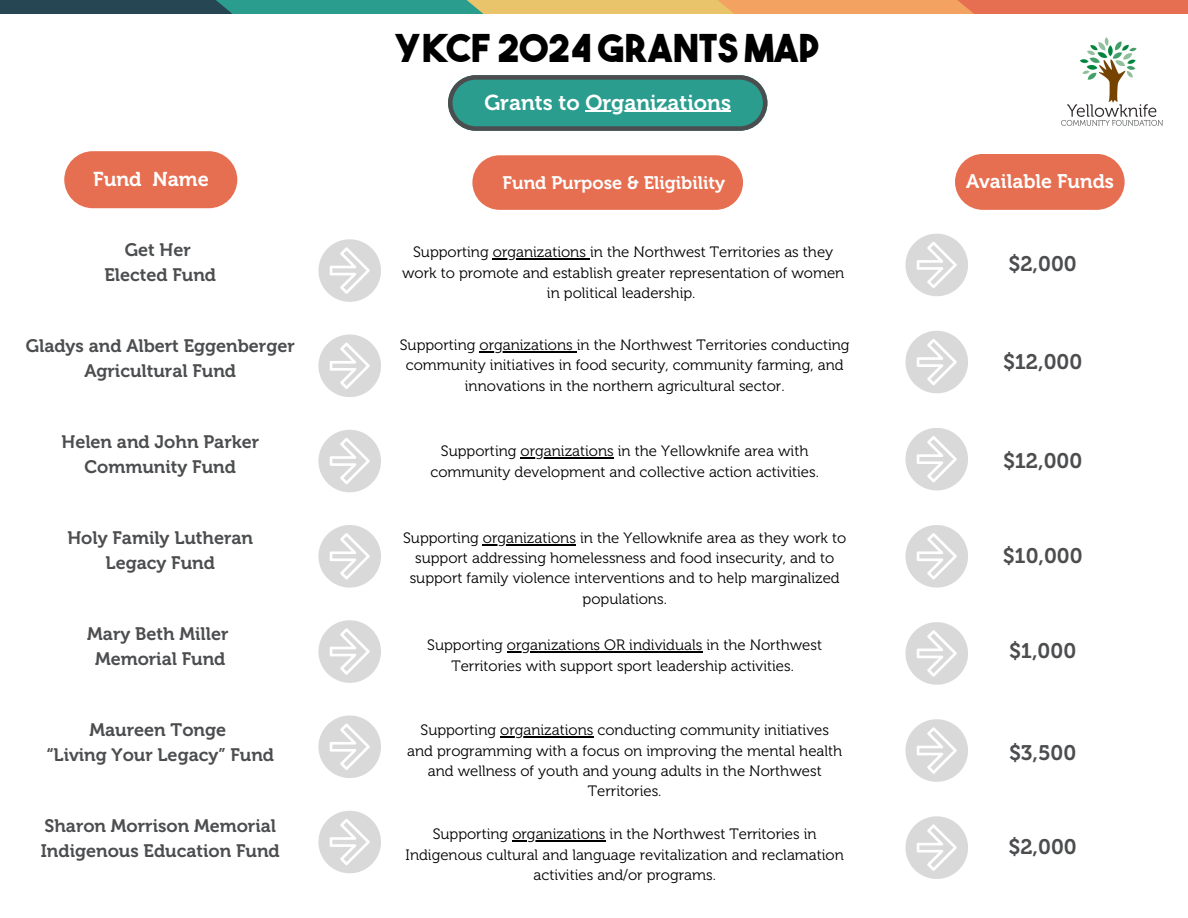
<style>
.page{position:relative;width:1188px;height:918px;background:#fff}
.page>*{position:absolute;margin:0;border:0;box-sizing:border-box;transform-origin:0 0}
.t1{font:38.25px "The Bold Font";color:#000}
.t2{font:21.45px "Museo 700";color:#fff}
.t3{font:21px "Museo 700";color:#4c4d4f}
.t4{font:19.95px "Museo 700";color:#fff}
.t5{font:19.65px "Museo 700";color:#fff}
.t6{font:18.15px "Museo 700";color:#fff}
.t7{font:18px/24.8px "Museo 700";color:#4c4d4f;text-align:center}
.t8{font:15px/20.2px "Museo 300";color:#000;text-align:center}
</style>
<div class="page">
<img style="left:0;top:0;width:1188px;height:13px">
<svg style="left:448px;top:75px;width:319px;height:56px;background:#399388"></svg>
<hr style="left:585px;top:111px;width:146px;height:1px;background:#fff">
<div style="left:64px;top:151px;width:173px;height:57px;background:#e76f51;border-radius:29px"></div>
<img style="left:1061px;top:37px;width:102px;height:89px">
<hr style="left:493px;top:258px;width:97px;height:2px;background:#000">
<svg style="left:472px;top:155px;width:271px;height:55px;background:#e8765a"></svg>
<hr style="left:521px;top:458px;width:93px;height:1px;background:#000">
<svg style="left:318px;top:239px;width:63px;height:63px"></svg>
<svg style="left:318px;top:525px;width:63px;height:63px"></svg>
<svg style="left:318px;top:430px;width:63px;height:62px"></svg>
<hr style="left:483px;top:544px;width:93px;height:1px;background:#000">
<svg style="left:318px;top:620px;width:63px;height:63px"></svg>
<hr style="left:507px;top:652px;width:195px;height:1px;background:#000">
<svg style="left:905px;top:428px;width:63px;height:62px"></svg>
<svg style="left:905px;top:234px;width:63px;height:62px"></svg>
<svg style="left:905px;top:525px;width:63px;height:63px"></svg>
<svg style="left:905px;top:622px;width:63px;height:63px"></svg>
<hr style="left:512px;top:840px;width:94px;height:2px;background:#000">
<svg style="left:318px;top:811px;width:63px;height:62px"></svg>
<svg style="left:905px;top:816px;width:63px;height:63px"></svg>
<div style="left:955px;top:154px;width:170px;height:56px;background:#e76f51;border-radius:28px"></div>
<svg style="left:318px;top:716px;width:63px;height:62px"></svg>
<hr style="left:500px;top:737px;width:93px;height:1px;background:#000">
<svg style="left:905px;top:719px;width:63px;height:63px"></svg>
<hr style="left:480px;top:351px;width:97px;height:1px;background:#000">
<svg style="left:318px;top:335px;width:63px;height:62px"></svg>
<svg style="left:905px;top:331px;width:63px;height:62px"></svg>
<h3 class="t1" style="left:395px;top:33px;width:427px">YKCF 2024 GRANTS MAP</h3>
<p class="t4" style="left:93px;top:167px;width:117px">Fund Name</p>
<p class="t7" style="left:104px;top:237px;width:113px">Get Her<br>Elected Fund</p>
<p class="t7" style="left:26px;top:334px;width:271px">Gladys and Albert Eggenberger<br>Agricultural Fund</p>
<p class="t7" style="left:61px;top:430px;width:199px">Helen and John Parker<br>Community Fund</p>
<p class="t7" style="left:67px;top:526px;width:187px">Holy Family Lutheran<br>Legacy Fund</p>
<h2 class="t7" style="left:87px;top:622px;width:143px">Mary Beth Miller<br>Memorial Fund</h2>
<h1 class="t2" style="left:484px;top:90px;width:248px">Grants to Organizations</h1>
<h2 class="t6" style="left:503px;top:172px;width:224px">Fund Purpose &amp; Eligibility</h2>
<h2 class="t8" style="left:413px;top:242px;width:422px">Supporting organizations in the Northwest Territories as they</h2>
<h3 class="t8" style="left:402px;top:262px;width:444px">work to promote and establish greater representation of women in political leadership.</h3>
<h3 class="t8" style="left:400px;top:335px;width:451px">Supporting organizations in the Northwest Territories conducting</h3>
<h3 class="t8" style="left:406px;top:355px;width:439px">community initiatives in food security, community farming, and innovations in the northern agricultural sector.</h3>
<h3 class="t8" style="left:441px;top:441px;width:369px">Supporting organizations in the Yellowknife area with</h3>
<p class="t8" style="left:431px;top:461px;width:390px">community development and collective action activities.</p>
<p class="t8" style="left:403px;top:528px;width:445px">Supporting organizations in the Yellowknife area as they work to</p>
<p class="t8" style="left:410px;top:548px;width:432px">support addressing homelessness and food insecurity, and to support family violence interventions and to help marginalized populations.</p>
<h3 class="t8" style="left:427px;top:635px;width:396px">Supporting organizations OR individuals in the Northwest</h3>
<p class="t8" style="left:451px;top:655px;width:344px">Territories with support sport leadership activities.</p>
<p class="t5" style="left:966px;top:170px;width:149px">Available Funds</p>
<p class="t3" style="left:1009px;top:251px;width:70px">$2,000</p>
<p class="t3" style="left:1003px;top:349px;width:81px">$12,000</p>
<h3 class="t3" style="left:1003px;top:448px;width:81px">$12,000</h3>
<p class="t3" style="left:1003px;top:543px;width:81px">$10,000</p>
<h2 class="t3" style="left:1009px;top:638px;width:69px">$1,000</h2>
<p class="t7" style="left:46px;top:718px;width:229px">Maureen Tonge<br>“Living Your Legacy” Fund</p>
<h2 class="t8" style="left:421px;top:720px;width:410px">Supporting organizations conducting community initiatives</h2>
<p class="t8" style="left:407px;top:740px;width:437px">and programming with a focus on improving the mental health and wellness of youth and young adults in the Northwest<br>Territories.</p>
<h2 class="t3" style="left:1009px;top:740px;width:69px">$3,500</h2>
<h3 class="t7" style="left:41px;top:814px;width:240px;text-align:left">Sharon Morrison Memorial<br>Indigenous Education Fund</h3>
<p class="t8" style="left:433px;top:824px;width:386px">Supporting organizations in the Northwest Territories in</p>
<p class="t8" style="left:406px;top:844px;width:440px">Indigenous cultural and language revitalization and reclamation activities and/or programs.</p>
<p class="t3" style="left:1009px;top:835px;width:70px">$2,000</p>
</div>
